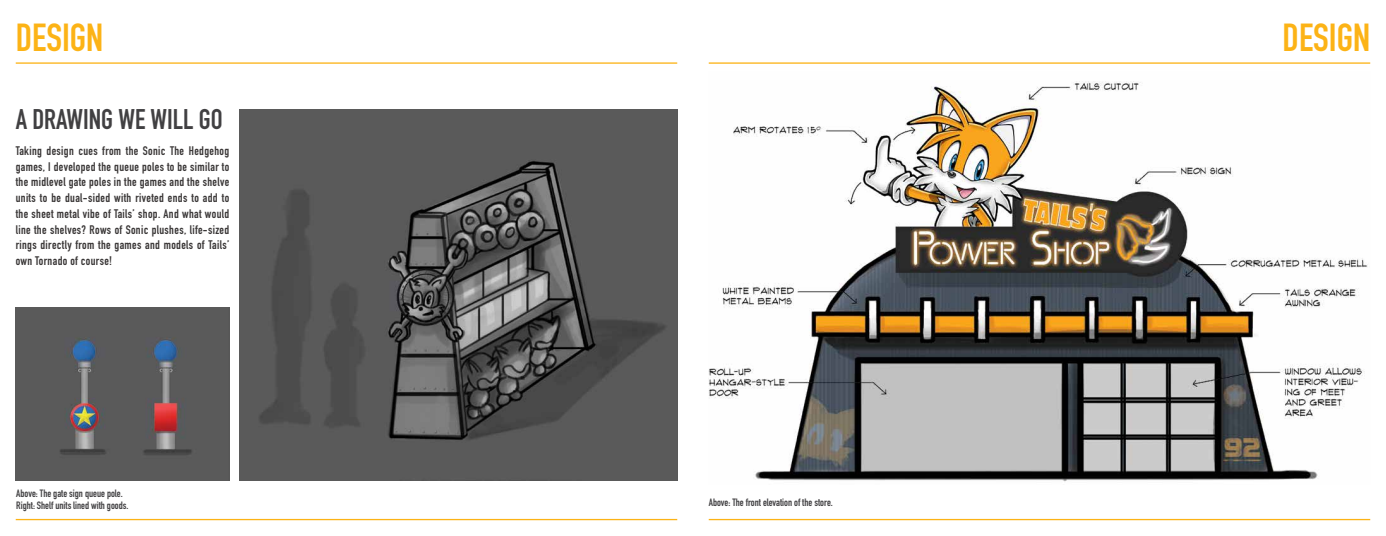
<style>
.page{position:relative;width:1386px;height:536px;background:#fff}
.page>*{position:absolute;margin:0;border:0;box-sizing:border-box;transform-origin:0 0}
.t1{font:700 38.5px "DIN Condensed";color:#fcb316}
.t2{font:700 28px "DIN Condensed";color:#414042}
.t3{font:700 12.25px/15.8px "DIN Condensed";letter-spacing:.03em;color:#393636;text-align:justify}
.t4{font:700 10.5px/12.2px "DIN Condensed";color:#414042}
</style>
<div class="page">
<hr style="left:16px;top:518px;width:661px;height:2px;background:#fcb316">
<hr style="left:16px;top:62px;width:661px;height:2px;background:#fcb316">
<hr style="left:709px;top:518px;width:661px;height:2px;background:#fcb316">
<hr style="left:709px;top:62px;width:661px;height:2px;background:#fcb316">
<img style="left:16px;top:307px;width:213px;height:173px">
<img style="left:240px;top:109px;width:437px;height:371px">
<img style="left:709px;top:81px;width:659px;height:401px">
<h1 class="t1" style="left:16px;top:12px;width:89px">DESIGN</h1>
<h1 class="t1" style="left:1283px;top:12px;width:89px">DESIGN</h1>
<h2 class="t2" style="left:16px;top:101px;width:208px">A DRAWING WE WILL GO</h2>
<p class="t3" style="left:16px;top:142px;width:215px">Taking design cues from the Sonic The Hedgehog games, I developed the queue poles to be similar to the midlevel gate poles in the games and the shelve units to be dual-sided with riveted ends to add to the sheet metal vibe of Tails’ shop. And what would line the shelves? Rows of Sonic plushes, life-sized rings directly from the games and models of Tails’ own Tornado of course!</p>
<p class="t4" style="left:16px;top:487px;width:114px">Above: The gate sign queue pole.<br>Right: Shelf units lined with goods.</p>
<p class="t4" style="left:709px;top:496px;width:126px">Above: The front elevation of the store.</p>
</div>
